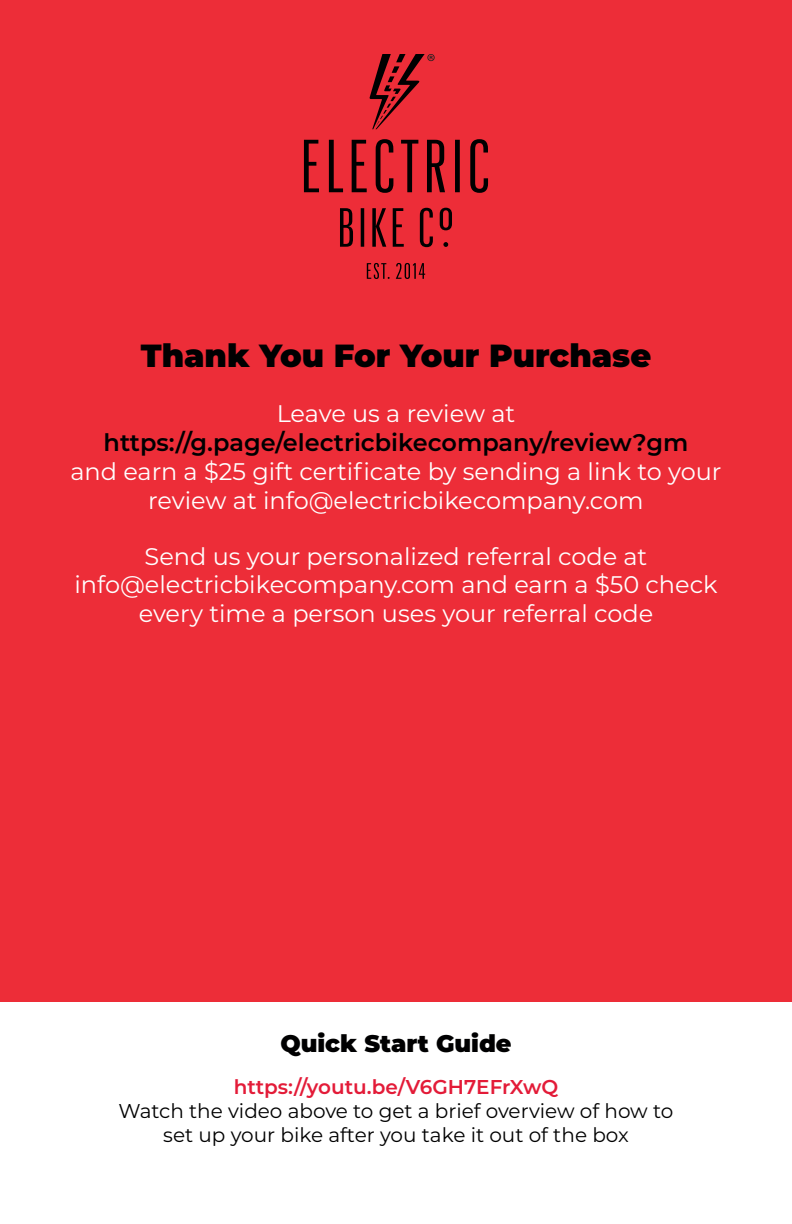
<style>
.page{position:relative;width:792px;height:1224px;background:#fff}
.page>*{position:absolute;margin:0;border:0;box-sizing:border-box;transform-origin:0 0}
.t1{font:900 32px "Montserrat";color:#000001}
.t2{font:24px/28.8px "Montserrat";color:#fff;text-align:center}
.t3{font:900 24px "Montserrat";color:#000001}
.t4{font:20px/24px "Montserrat";color:#000001;text-align:center}
.s1{font-weight:600;color:#000001}
.s2{font-weight:600;color:#e31b38}
</style>
<div class="page">
<div style="left:0;top:0;width:792px;height:1001px;background:#ed2d38"></div>
<svg style="left:367px;top:263px;width:58px;height:16px"></svg>
<svg style="left:340px;top:208px;width:112px;height:39px"></svg>
<svg style="left:304px;top:139px;width:184px;height:54px"></svg>
<svg style="left:369px;top:54px;width:66px;height:75px"></svg>
<p class="t1" style="left:141px;top:331px;width:512px">Thank You For Your Purchase</p>
<p class="t2" style="left:70px;top:399px;width:653px">Leave us a review at <span class="s1">https://g.page/electricbikecompany/review?gm<br></span>and earn a $25 gift certificate by sending a link to your review at info@electricbikecompany.com</p>
<p class="t2" style="left:75px;top:541px;width:644px">Send us your personalized referral code at info@electricbikecompany.com and earn a $50 check every time a person uses your referral code</p>
<p class="t3" style="left:280px;top:1026px;width:233px">Quick Start Guide</p>
<p class="t4" style="left:119px;top:1074px;width:556px"><span class="s2">https://youtu.be/V6GH7EFrXwQ<br></span>Watch the video above to get a brief overview of how to set up your bike after you take it out of the box</p>
</div>
